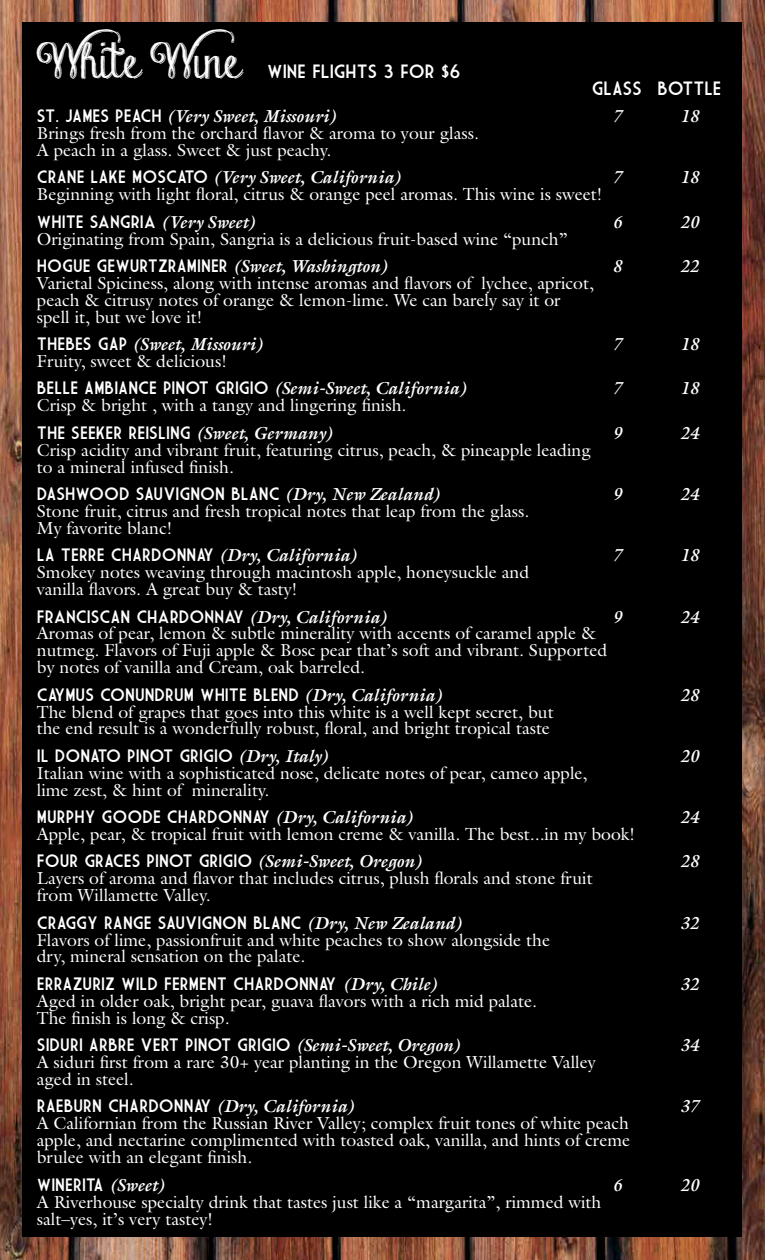
<style>
.page{position:relative;width:765px;height:1260px;background:#fff}
.page>*{position:absolute;margin:0;border:0;box-sizing:border-box;transform-origin:0 0}
.t1{font:18.75px "Market Deco";color:#fff}
.t2{font:17.5px/16.9px "Galliard";color:#fff}
.t3{font:17.5px "Market Deco";color:#fff}
.t4{font:italic 700 17.5px "Galliard";color:#fff}
.s1{font-family:"Chalk hand lettering shaded demo";font-size:45px}
.s2{font-family:"Market Deco";font-weight:400;font-style:normal}
.s3{font-family:"Galliard";font-weight:700;font-style:italic}
</style>
<div class="page">
<img style="left:0;top:0;width:765px;height:1260px">
<div style="left:22px;top:22px;width:720px;height:1216px;background:#000"></div>
<p class="t1" style="left:37px;top:61px;width:425px"><span class="s1">White Wine</span> WINE FLIGHTS 3 FOR $6</p>
<p class="t1" style="left:592px;top:77px;width:131px">GLASS BOTTLE</p>
<p class="t4" style="left:37px;top:105px;width:301px"><span class="s2">ST. JAMES PEACH</span> (Very Sweet, Missouri)</p>
<p class="t4" style="left:612px;top:105px;width:11px">7</p>
<p class="t4" style="left:680px;top:105px;width:20px">18</p>
<p class="t2" style="left:37px;top:124px;width:444px">Brings fresh from the orchard flavor &amp; aroma to your glass.<br>A peach in a glass. Sweet &amp; just peachy.</p>
<p class="t4" style="left:37px;top:166px;width:366px"><span class="s2">CRANE LAKE MOSCATO</span> (Very Sweet, California)</p>
<p class="t4" style="left:612px;top:166px;width:11px">7</p>
<p class="t4" style="left:680px;top:166px;width:20px">18</p>
<p class="t2" style="left:37px;top:186px;width:567px">Beginning with light floral, citrus &amp; orange peel aromas. This wine is sweet!</p>
<p class="t3" style="left:37px;top:212px;width:221px">WHITE SANGRIA <span class="s3">(Very Sweet)</span></p>
<p class="t4" style="left:612px;top:211px;width:11px">6</p>
<p class="t4" style="left:680px;top:211px;width:20px">20</p>
<p class="t2" style="left:37px;top:230px;width:532px">Originating from Spain, Sangria is a delicious fruit-based wine “punch”</p>
<p class="t3" style="left:37px;top:256px;width:353px">HOGUE GEWURTZRAMINER <span class="s3">(Sweet, Washington)</span></p>
<p class="t4" style="left:612px;top:255px;width:11px">8</p>
<p class="t4" style="left:680px;top:255px;width:20px">22</p>
<p class="t2" style="left:37px;top:274px;width:559px">Varietal Spiciness, along with intense aromas and flavors of lychee, apricot, peach &amp; citrusy notes of orange &amp; lemon-lime. We can barely say it or spell it, but we love it!</p>
<p class="t4" style="left:37px;top:333px;width:228px"><span class="s2">THEBES GAP</span> (Sweet, Missouri)</p>
<p class="t4" style="left:612px;top:333px;width:11px">7</p>
<p class="t4" style="left:680px;top:333px;width:20px">18</p>
<p class="t2" style="left:37px;top:352px;width:192px">Fruity, sweet &amp; delicious!</p>
<p class="t3" style="left:37px;top:379px;width:432px">BELLE AMBIANCE PINOT GRIGIO <span class="s3">(Semi-Sweet, California)</span></p>
<p class="t4" style="left:612px;top:378px;width:11px">7</p>
<p class="t4" style="left:680px;top:378px;width:20px">18</p>
<p class="t2" style="left:37px;top:397px;width:371px">Crisp &amp; bright , with a tangy and lingering finish.</p>
<p class="t3" style="left:37px;top:423px;width:298px">THE SEEKER REISLING <span class="s3">(Sweet, Germany)</span></p>
<p class="t4" style="left:612px;top:422px;width:11px">9</p>
<p class="t4" style="left:680px;top:422px;width:20px">24</p>
<p class="t2" style="left:37px;top:441px;width:556px">Crisp acidity and vibrant fruit, featuring citrus, peach, &amp; pineapple leading to a mineral infused finish.</p>
<p class="t3" style="left:37px;top:484px;width:405px">DASHWOOD SAUVIGNON BLANC <span class="s3">(Dry, New Zealand)</span></p>
<p class="t4" style="left:612px;top:483px;width:11px">9</p>
<p class="t4" style="left:680px;top:483px;width:20px">24</p>
<p class="t2" style="left:37px;top:502px;width:494px">Stone fruit, citrus and fresh tropical notes that leap from the glass.<br>My favorite blanc!</p>
<p class="t3" style="left:37px;top:545px;width:322px">LA TERRE CHARDONNAY <span class="s3">(Dry, California)</span></p>
<p class="t4" style="left:612px;top:544px;width:11px">7</p>
<p class="t4" style="left:680px;top:544px;width:20px">18</p>
<p class="t2" style="left:37px;top:564px;width:494px">Smokey notes weaving through macintosh apple, honeysuckle and vanilla flavors. A great buy &amp; tasty!</p>
<p class="t3" style="left:37px;top:607px;width:352px">FRANCISCAN CHARDONNAY <span class="s3">(Dry, California)</span></p>
<p class="t4" style="left:612px;top:606px;width:11px">9</p>
<p class="t4" style="left:680px;top:606px;width:20px">24</p>
<p class="t2" style="left:37px;top:625px;width:572px">Aromas of pear, lemon &amp; subtle minerality with accents of caramel apple &amp; nutmeg. Flavors of Fuji apple &amp; Bosc pear that’s soft and vibrant. Supported by notes of vanilla and Cream, oak barreled.</p>
<p class="t3" style="left:37px;top:685px;width:407px">CAYMUS CONUNDRUM WHITE BLEND <span class="s3">(Dry, California)</span></p>
<p class="t4" style="left:680px;top:684px;width:20px">28</p>
<p class="t2" style="left:37px;top:703px;width:518px">The blend of grapes that goes into this white is a well kept secret, but the end result is a wonderfully robust, floral, and bright tropical taste</p>
<p class="t3" style="left:37px;top:746px;width:293px">IL DONATO PINOT GRIGIO <span class="s3">(Dry, Italy)</span></p>
<p class="t4" style="left:680px;top:745px;width:20px">20</p>
<p class="t2" style="left:37px;top:764px;width:552px">Italian wine with a sophisticated nose, delicate notes of pear, cameo apple, lime zest, &amp; hint of minerality.</p>
<p class="t3" style="left:37px;top:807px;width:378px">MURPHY GOODE CHARDONNAY <span class="s3">(Dry, California)</span></p>
<p class="t4" style="left:680px;top:806px;width:20px">24</p>
<p class="t2" style="left:37px;top:825px;width:600px">Apple, pear, &amp; tropical fruit with lemon creme &amp; vanilla. The best...in my book!</p>
<p class="t3" style="left:37px;top:852px;width:387px">FOUR GRACES PINOT GRIGIO <span class="s3">(Semi-Sweet, Oregon)</span></p>
<p class="t4" style="left:680px;top:851px;width:20px">28</p>
<p class="t2" style="left:37px;top:870px;width:557px">Layers of aroma and flavor that includes citrus, plush florals and stone fruit from Willamette Valley.</p>
<p class="t3" style="left:37px;top:913px;width:427px">CRAGGY RANGE SAUVIGNON BLANC <span class="s3">(Dry, New Zealand)</span></p>
<p class="t4" style="left:680px;top:912px;width:20px">32</p>
<p class="t2" style="left:37px;top:931px;width:515px">Flavors of lime, passionfruit and white peaches to show alongside the dry, mineral sensation on the palate.</p>
<p class="t3" style="left:37px;top:974px;width:402px">ERRAZURIZ WILD FERMENT CHARDONNAY <span class="s3">(Dry, Chile)</span></p>
<p class="t4" style="left:680px;top:973px;width:20px">32</p>
<p class="t2" style="left:37px;top:992px;width:502px">Aged in older oak, bright pear, guava flavors with a rich mid palate.<br>The finish is long &amp; crisp.</p>
<p class="t3" style="left:37px;top:1035px;width:426px">SIDURI ARBRE VERT PINOT GRIGIO <span class="s3">(Semi-Sweet, Oregon)</span></p>
<p class="t4" style="left:680px;top:1034px;width:20px">34</p>
<p class="t2" style="left:37px;top:1053px;width:561px">A siduri first from a rare 30+ year planting in the Oregon Willamette Valley aged in steel.</p>
<p class="t3" style="left:37px;top:1096px;width:320px">RAEBURN CHARDONNAY <span class="s3">(Dry, California)</span></p>
<p class="t4" style="left:680px;top:1096px;width:20px">37</p>
<p class="t2" style="left:37px;top:1115px;width:595px;text-align:justify">A Californian from the Russian River Valley; complex fruit tones of white peach apple, and nectarine complimented with toasted oak, vanilla, and hints of creme brulee with an elegant finish.</p>
<p class="t3" style="left:37px;top:1175px;width:130px">WINERITA <span class="s3">(Sweet)</span></p>
<p class="t4" style="left:612px;top:1174px;width:11px">6</p>
<p class="t4" style="left:680px;top:1174px;width:20px">20</p>
<p class="t2" style="left:37px;top:1193px;width:566px">A Riverhouse specialty drink that tastes just like a “margarita”, rimmed with salt–yes, it’s very tastey!</p>
</div>
